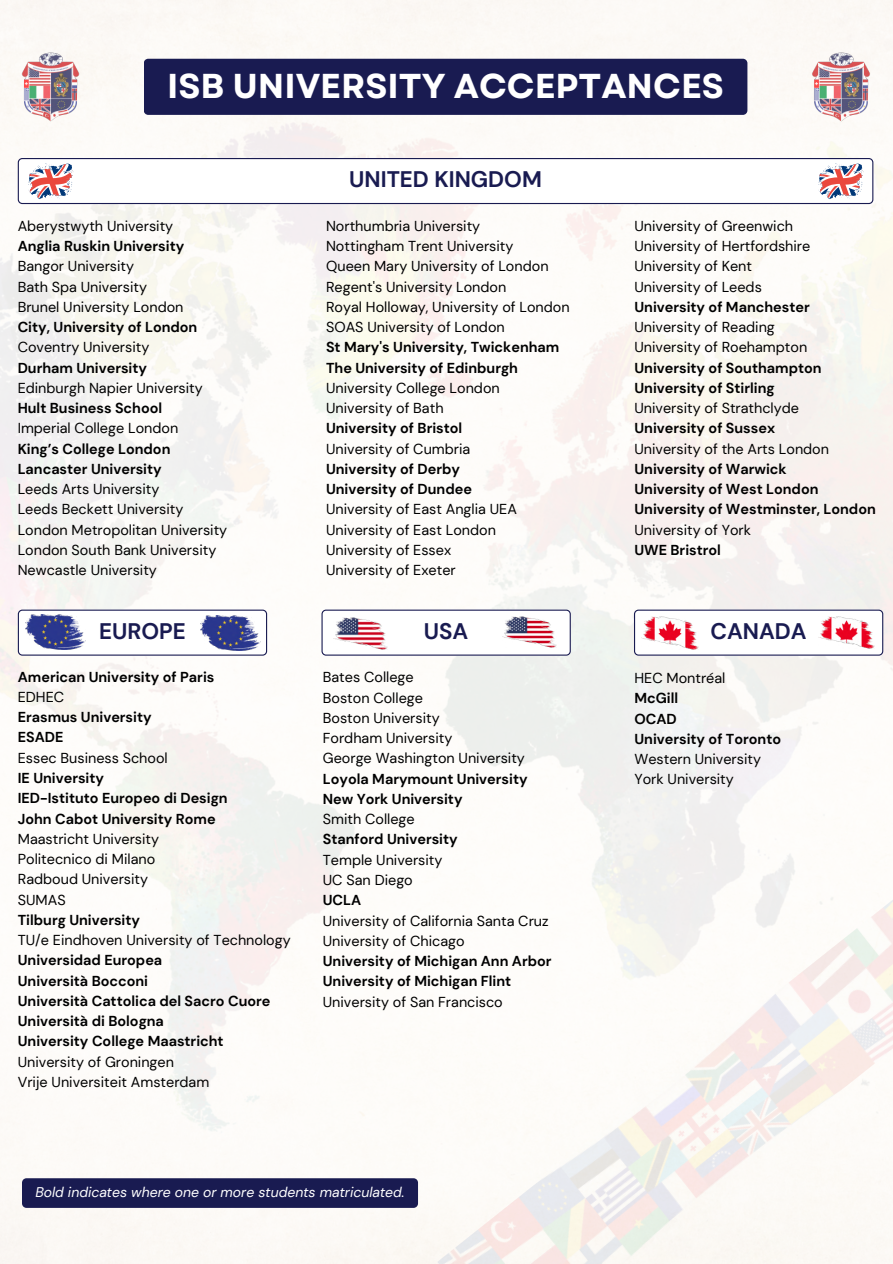
<style>
.page{position:relative;width:893px;height:1264px;background:#fff}
.page>*{position:absolute;margin:0;border:0;box-sizing:border-box;transform-origin:0 0}
.t1{font:700 34.5px "Garet";color:#fff}
.t2{font:700 22.5px "DM Sans";color:#191b51}
.t3{font:14.4px "DM Sans";color:#000}
.t4{font:700 14.4px "DM Sans";color:#000}
.t5{font:italic 13.95px "DM Sans";color:#fff}
.s1{font-size:25.5px;color:#fff}
</style>
<div class="page">
<img style="left:0;top:0;width:892px;height:1263px">
<img style="left:383px;top:863px;width:509px;height:400px">
<div style="left:144px;top:59px;width:603px;height:56px;background:#191b51;border-radius:4px"></div>
<img style="left:18px;top:47px;width:65px;height:79px">
<img style="left:807px;top:47px;width:66px;height:79px">
<svg style="left:321px;top:609px;width:249px;height:46px"></svg>
<img style="left:333px;top:617px;width:54px;height:32px">
<img style="left:503px;top:616px;width:54px;height:31px">
<svg style="left:18px;top:609px;width:249px;height:46px"></svg>
<img style="left:26px;top:614px;width:59px;height:35px">
<img style="left:201px;top:615px;width:59px;height:35px">
<svg style="left:18px;top:158px;width:855px;height:46px"></svg>
<svg style="left:634px;top:609px;width:249px;height:46px"></svg>
<img style="left:641px;top:617px;width:57px;height:32px">
<img style="left:818px;top:616px;width:56px;height:33px">
<div style="left:22px;top:1178px;width:396px;height:29px;background:#191b51"></div>
<p class="t1" style="left:167px;top:61px;width:558px">ISB UNIVERSITY ACCEPTANCES</p>
<p class="t3" style="left:18px;top:216px;width:157px">Aberystwyth University</p>
<p class="t4" style="left:18px;top:237px;width:168px">Anglia Ruskin University</p>
<p class="t3" style="left:18px;top:257px;width:118px">Bangor University</p>
<p class="t3" style="left:18px;top:277px;width:131px">Bath Spa University</p>
<p class="t3" style="left:18px;top:297px;width:167px">Brunel University London</p>
<p class="t4" style="left:18px;top:318px;width:181px">City, University of London</p>
<p class="t3" style="left:18px;top:338px;width:133px">Coventry University</p>
<p class="t4" style="left:18px;top:358px;width:131px">Durham University</p>
<p class="t3" style="left:18px;top:378px;width:187px">Edinburgh Napier University</p>
<p class="t4" style="left:18px;top:399px;width:146px">Hult Business School</p>
<p class="t3" style="left:18px;top:419px;width:162px">Imperial College London</p>
<p class="t4" style="left:18px;top:439px;width:154px">King’s College London</p>
<p class="t4" style="left:18px;top:459px;width:146px">Lancaster University</p>
<p class="t3" style="left:18px;top:480px;width:143px">Leeds Arts University</p>
<p class="t3" style="left:18px;top:500px;width:167px">Leeds Beckett University</p>
<p class="t3" style="left:18px;top:520px;width:211px">London Metropolitan University</p>
<p class="t3" style="left:18px;top:540px;width:200px">London South Bank University</p>
<p class="t3" style="left:18px;top:561px;width:141px">Newcastle University</p>
<p class="t2" style="left:349px;top:165px;width:194px">UNITED<span class="s1">U</span>K<span class="s1">K</span>INGDOM</p>
<p class="t3" style="left:326px;top:216px;width:156px">Northumbria University</p>
<p class="t3" style="left:326px;top:237px;width:189px">Nottingham Trent University</p>
<p class="t3" style="left:326px;top:257px;width:224px">Queen Mary University of London</p>
<p class="t3" style="left:326px;top:277px;width:182px">Regent's University London</p>
<p class="t3" style="left:326px;top:297px;width:245px">Royal Holloway, University of London</p>
<p class="t3" style="left:326px;top:318px;width:180px">SOAS University of London</p>
<p class="t4" style="left:326px;top:338px;width:235px">St Mary's University, Twickenham</p>
<p class="t4" style="left:326px;top:358px;width:193px">The University of Edinburgh</p>
<p class="t3" style="left:326px;top:378px;width:175px">University College London</p>
<p class="t3" style="left:326px;top:399px;width:119px">University of Bath</p>
<p class="t4" style="left:326px;top:419px;width:138px">University of Bristol</p>
<p class="t3" style="left:326px;top:439px;width:146px">University of Cumbria</p>
<p class="t4" style="left:326px;top:459px;width:136px">University of Derby</p>
<p class="t4" style="left:326px;top:480px;width:147px">University of Dundee</p>
<p class="t3" style="left:326px;top:500px;width:192px">University of East Anglia UEA</p>
<p class="t3" style="left:326px;top:520px;width:171px">University of East London</p>
<p class="t3" style="left:326px;top:540px;width:127px">University of Essex</p>
<p class="t3" style="left:326px;top:561px;width:131px">University of Exeter</p>
<p class="t3" style="left:634px;top:216px;width:160px">University of Greenwich</p>
<p class="t3" style="left:634px;top:237px;width:177px">University of Hertfordshire</p>
<p class="t3" style="left:634px;top:257px;width:119px">University of Kent</p>
<p class="t3" style="left:634px;top:277px;width:129px">University of Leeds</p>
<p class="t4" style="left:634px;top:297px;width:177px">University of Manchester</p>
<p class="t3" style="left:634px;top:318px;width:142px">University of Reading</p>
<p class="t3" style="left:634px;top:338px;width:174px">University of Roehampton</p>
<p class="t4" style="left:634px;top:358px;width:189px">University of Southampton</p>
<p class="t4" style="left:634px;top:378px;width:142px">University of Stirling</p>
<p class="t3" style="left:634px;top:399px;width:166px">University of Strathclyde</p>
<p class="t4" style="left:634px;top:419px;width:142px">University of Sussex</p>
<p class="t3" style="left:634px;top:439px;width:196px">University of the Arts London</p>
<p class="t4" style="left:634px;top:459px;width:154px">University of Warwick</p>
<p class="t4" style="left:634px;top:480px;width:185px">University of West London</p>
<p class="t4" style="left:634px;top:500px;width:243px">University of Westminster, London</p>
<p class="t3" style="left:634px;top:520px;width:118px">University of York</p>
<p class="t4" style="left:634px;top:540px;width:88px">UWE Bristrol</p>
<h2 class="t2" style="left:99px;top:616px;width:88px">EUROPE</h2>
<h2 class="t2" style="left:424px;top:616px;width:46px">USA</h2>
<h2 class="t2" style="left:710px;top:616px;width:98px">CANADA</h2>
<p class="t4" style="left:18px;top:667px;width:198px">American University of Paris</p>
<p class="t3" style="left:18px;top:687px;width:48px">EDHEC</p>
<p class="t4" style="left:18px;top:708px;width:135px">Erasmus University</p>
<p class="t4" style="left:18px;top:728px;width:47px">ESADE</p>
<p class="t3" style="left:18px;top:748px;width:151px">Essec Business School</p>
<p class="t4" style="left:18px;top:768px;width:88px">IE University</p>
<p class="t4" style="left:18px;top:789px;width:211px">IED-Istituto Europeo di Design</p>
<p class="t4" style="left:18px;top:809px;width:199px">John Cabot University Rome</p>
<p class="t3" style="left:18px;top:829px;width:143px">Maastricht University</p>
<p class="t3" style="left:18px;top:849px;width:139px">Politecnico di Milano</p>
<p class="t3" style="left:18px;top:870px;width:132px">Radboud University</p>
<p class="t3" style="left:18px;top:890px;width:49px">SUMAS</p>
<p class="t4" style="left:18px;top:910px;width:124px">Tilburg University</p>
<p class="t3" style="left:18px;top:930px;width:274px">TU/e Eindhoven University of Technology</p>
<p class="t4" style="left:18px;top:951px;width:146px">Universidad Europea</p>
<p class="t4" style="left:18px;top:971px;width:132px">Università Bocconi</p>
<p class="t4" style="left:18px;top:991px;width:254px">Università Cattolica del Sacro Cuore</p>
<p class="t4" style="left:18px;top:1011px;width:148px">Università di Bologna</p>
<p class="t4" style="left:18px;top:1032px;width:207px">University College Maastricht</p>
<p class="t3" style="left:18px;top:1052px;width:158px">University of Groningen</p>
<p class="t3" style="left:18px;top:1072px;width:193px">Vrije Universiteit Amsterdam</p>
<p class="t3" style="left:323px;top:668px;width:92px">Bates College</p>
<p class="t3" style="left:323px;top:688px;width:102px">Boston College</p>
<p class="t3" style="left:323px;top:708px;width:118px">Boston University</p>
<p class="t3" style="left:323px;top:729px;width:131px">Fordham University</p>
<p class="t3" style="left:323px;top:749px;width:203px">George Washington University</p>
<p class="t4" style="left:323px;top:769px;width:206px">Loyola Marymount University</p>
<p class="t4" style="left:323px;top:789px;width:141px">New York University</p>
<p class="t3" style="left:323px;top:810px;width:93px">Smith College</p>
<p class="t4" style="left:323px;top:830px;width:136px">Stanford University</p>
<p class="t3" style="left:323px;top:850px;width:121px">Temple University</p>
<p class="t3" style="left:323px;top:870px;width:91px">UC San Diego</p>
<p class="t4" style="left:323px;top:891px;width:40px">UCLA</p>
<p class="t3" style="left:323px;top:911px;width:227px">University of California Santa Cruz</p>
<p class="t3" style="left:323px;top:931px;width:143px">University of Chicago</p>
<p class="t4" style="left:323px;top:951px;width:230px">University of Michigan Ann Arbor</p>
<p class="t4" style="left:323px;top:972px;width:190px">University of Michigan Flint</p>
<p class="t3" style="left:323px;top:992px;width:181px">University of San Francisco</p>
<p class="t5" style="left:35px;top:1183px;width:371px">Bold indicates where one or more students matriculated.</p>
<p class="t3" style="left:634px;top:669px;width:93px">HEC Montréal</p>
<p class="t4" style="left:634px;top:689px;width:45px">McGill</p>
<p class="t4" style="left:634px;top:709px;width:44px">OCAD</p>
<p class="t4" style="left:634px;top:729px;width:148px">University of Toronto</p>
<p class="t3" style="left:634px;top:750px;width:128px">Western University</p>
<p class="t3" style="left:634px;top:770px;width:101px">York University</p>
</div>
